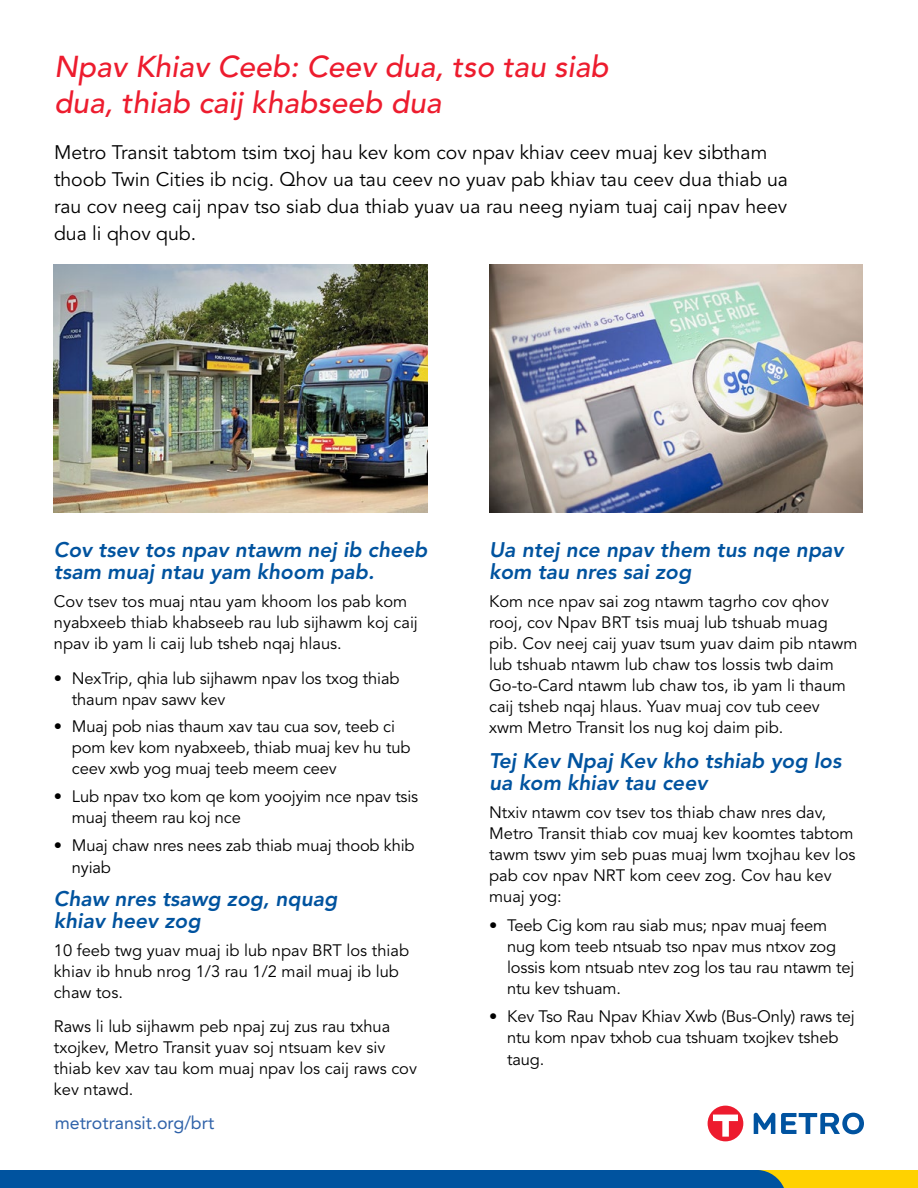
<style>
.page{position:relative;width:918px;height:1188px;background:#fff}
.page>*{position:absolute;margin:0;border:0;box-sizing:border-box;transform-origin:0 0}
.t1{font:italic 500 30px/36px "Avenir LT Std";color:#ed1c2e}
.t2{font:italic 800 21px/22.2px "Avenir LT Std";color:#00539f}
.Body_-_large{font:19.5px/27px "Avenir LT Std";color:#000}
.URL_-_back_page{font:18px "Avenir LT Std";color:#2f62a9}
.Body{font:16.5px/21px "Avenir LT Std";color:#000}
.Body_-_bullets_-_lev{font:16.5px/21px "Avenir LT Std";letter-spacing:-.01em;color:#000}
</style>
<div class="page">
<img style="left:54px;top:265px;width:374px;height:248px">
<img style="left:489px;top:265px;width:374px;height:248px">
<svg style="left:754px;top:1113px;width:21px;height:21px"></svg>
<svg style="left:781px;top:1113px;width:83px;height:21px"></svg>
<div style="left:708px;top:1106px;width:35px;height:35px;background:#ed1b2e;border-radius:50%"></div>
<svg style="left:713px;top:1115px;width:25px;height:22px"></svg>
<div style="left:0;top:1170px;width:875px;height:18px;background:#00539f"></div>
<svg style="left:759px;top:1170px;width:159px;height:18px;background:#e3c411"></svg>
<h2 class="t1" style="left:54px;top:49px;width:556px">Npav Khiav Ceeb: Ceev dua, tso tau siab dua, thiab caij khabseeb dua</h2>
<p class="Body_-_large" style="left:54px;top:139px;width:735px">Metro Transit tabtom tsim txoj hau kev kom cov npav khiav ceev muaj kev sibtham thoob Twin Cities ib ncig. Qhov ua tau ceev no yuav pab khiav tau ceev dua thiab ua rau cov neeg caij npav tso siab dua thiab yuav ua rau neeg nyiam tuaj caij npav heev dua li qhov qub.</p>
<h3 class="t2" style="left:54px;top:539px;width:375px">Cov tsev tos npav ntawm nej ib cheeb tsam muaj ntau yam khoom pab.</h3>
<p class="Body" style="left:54px;top:591px;width:365px">Cov tsev tos muaj ntau yam khoom los pab kom nyabxeeb thiab khabseeb rau lub sijhawm koj caij npav ib yam li caij lub tsheb nqaj hlaus.</p>
<p class="Body_-_bullets_-_lev" style="left:72px;top:668px;width:329px;text-indent:-18px">• NexTrip, qhia lub sijhawm npav los txog thiab thaum npav sawv kev</p>
<p class="Body_-_bullets_-_lev" style="left:72px;top:717px;width:340px;text-indent:-18px">• Muaj pob nias thaum xav tau cua sov, teeb ci pom kev kom nyabxeeb, thiab muaj kev hu tub ceev xwb yog muaj teeb meem ceev</p>
<p class="Body_-_bullets_-_lev" style="left:72px;top:786px;width:348px;text-indent:-18px">• Lub npav txo kom qe kom yoojyim nce npav tsis muaj theem rau koj nce</p>
<p class="Body_-_bullets_-_lev" style="left:72px;top:834px;width:344px;line-height:22.5px;text-indent:-18px">• Muaj chaw nres nees zab thiab muaj thoob khib nyiab</p>
<h3 class="t2" style="left:54px;top:888px;width:285px">Chaw nres tsawg zog, nquag khiav heev zog</h3>
<p class="Body" style="left:54px;top:940px;width:357px">10 feeb twg yuav muaj ib lub npav BRT los thiab khiav ib hnub nrog 1/3 rau 1/2 mail muaj ib lub chaw tos.</p>
<p class="Body" style="left:54px;top:1017px;width:365px">Raws li lub sijhawm peb npaj zuj zus rau txhua txojkev, Metro Transit yuav soj ntsuam kev siv thiab kev xav tau kom muaj npav los caij raws cov kev ntawd.</p>
<p class="URL_-_back_page" style="left:55px;top:1113px;width:161px">metrotransit.org/brt</p>
<h3 class="t2" style="left:489px;top:539px;width:356px">Ua ntej nce npav them tus nqe npav kom tau nres sai zog</h3>
<p class="Body" style="left:489px;top:591px;width:370px">Kom nce npav sai zog ntawm tagrho cov qhov rooj, cov Npav BRT tsis muaj lub tshuab muag pib. Cov neej caij yuav tsum yuav daim pib ntawm lub tshuab ntawm lub chaw tos lossis twb daim Go-to-Card ntawm lub chaw tos, ib yam li thaum caij tsheb nqaj hlaus. Yuav muaj cov tub ceev xwm Metro Transit los nug koj daim pib.</p>
<h3 class="t2" style="left:489px;top:750px;width:354px">Tej Kev Npaj Kev kho tshiab yog los ua kom khiav tau ceev</h3>
<p class="Body" style="left:489px;top:802px;width:368px">Ntxiv ntawm cov tsev tos thiab chaw nres dav, Metro Transit thiab cov muaj kev koomtes tabtom tawm tswv yim seb puas muaj lwm txojhau kev los pab cov npav NRT kom ceev zog. Cov hau kev muaj yog:</p>
<p class="Body_-_bullets_-_lev" style="left:507px;top:916px;width:349px;text-indent:-18px">• Teeb Cig kom rau siab mus; npav muaj feem nug kom teeb ntsuab tso npav mus ntxov zog lossis kom ntsuab ntev zog los tau rau ntawm tej ntu kev tshuam.</p>
<p class="Body_-_bullets_-_lev" style="left:489px;top:1006px;width:367px;text-align:center">• Kev Tso Rau Npav Khiav Xwb (Bus-Only) raws tej ntu kom npav txhob cua tshuam txojkev tsheb</p>
<p class="Body_-_bullets_-_lev" style="left:507px;top:1050px;width:39px">taug.</p>
</div>
